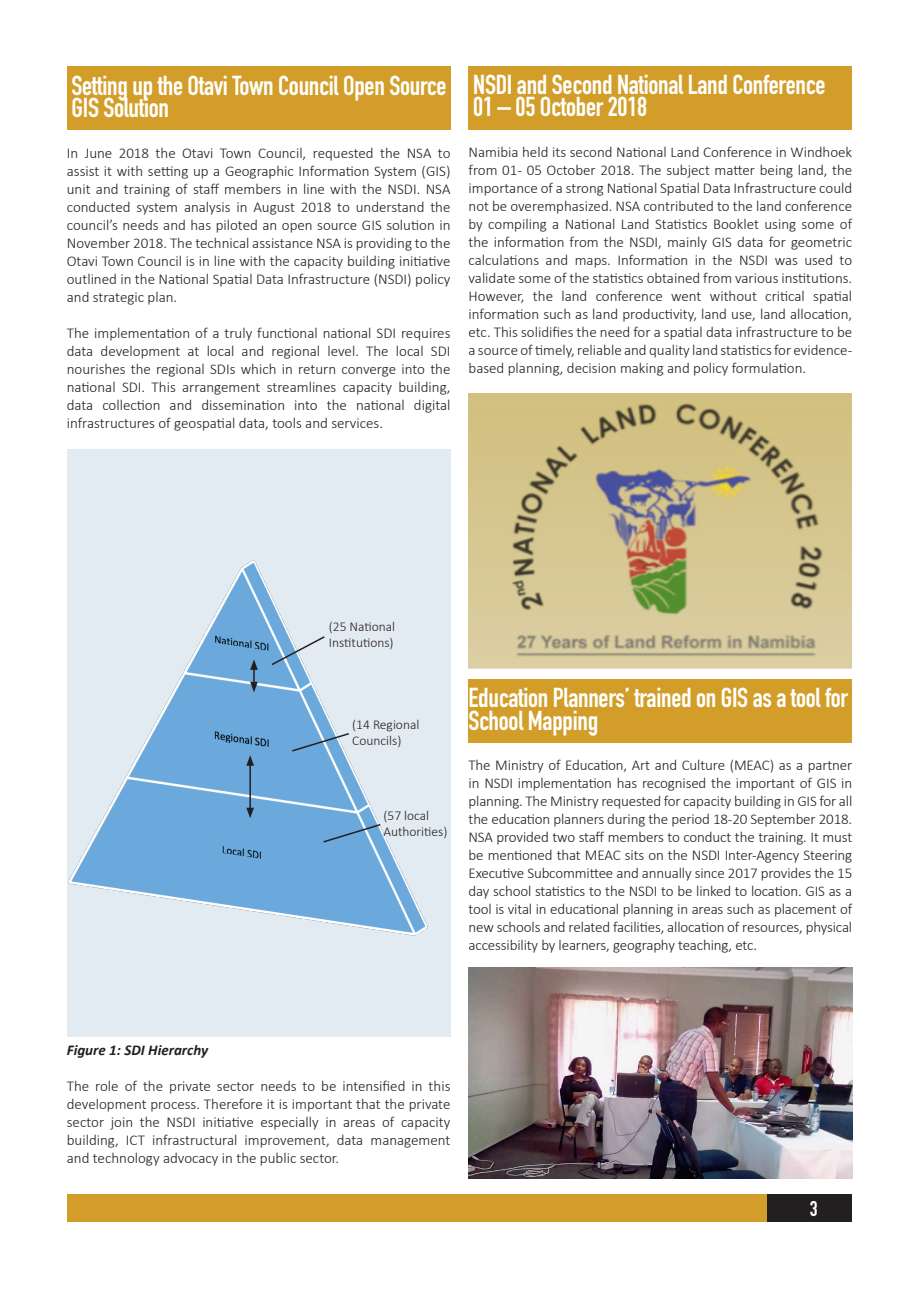
<style>
.page{position:relative;width:919px;height:1289px;background:#fff}
.page>*{position:absolute;margin:0;border:0;box-sizing:border-box;transform-origin:0 0}
.Heading{font:700 27px/22.5px "DIN Condensed";letter-spacing:-.01em;color:#fff}
.Heading-2{font:700 21px "DIN Condensed";color:#fff}
.Paragraph_Style_1{font:300 15px/18px "Calibri";color:#231f20;text-align:justify}
.Paragraph_Style_1-2{font:italic 700 15px "Calibri";color:#231f20}
.t1{font:300 13.5px/16.2px "Calibri";color:#231f20}
</style>
<div class="page">
<div style="left:468px;top:67px;width:384px;height:63px;background:#d29e29"></div>
<div style="left:67px;top:1194px;width:700px;height:28px;background:#d29e29"></div>
<div style="left:767px;top:1194px;width:85px;height:28px;background:#231f20"></div>
<img style="left:468px;top:394px;width:384px;height:274px">
<div style="left:468px;top:679px;width:384px;height:63px;background:#d29e29"></div>
<div style="left:67px;top:67px;width:383px;height:63px;background:#d29e29"></div>
<div style="left:67px;top:449px;width:383px;height:587px;background:#e3ebf2"></div>
<img style="left:68px;top:560px;width:360px;height:376px">
<svg style="left:250px;top:659px;width:8px;height:33px"></svg>
<hr style="left:249px;top:763px;width:2px;height:47px;background:#231f20">
<svg style="left:246px;top:755px;width:8px;height:10px"></svg>
<svg style="left:246px;top:807px;width:8px;height:11px"></svg>
<svg style="left:270px;top:635px;width:56px;height:31px"></svg>
<svg style="left:290px;top:731px;width:60px;height:21px"></svg>
<svg style="left:322px;top:822px;width:60px;height:21px"></svg>
<img style="left:468px;top:967px;width:384px;height:210px">
<p class="Heading" style="left:72px;top:74px;width:376px">Setting up the Otavi Town Council Open Source</p>
<p class="Heading" style="left:72px;top:97px;width:99px">GIS Solution</p>
<p class="Paragraph_Style_1" style="left:67px;top:143px;width:385px">In June 2018 the Otavi Town Council, requested the NSA to assist it with setting up a Geographic Information System (GIS) unit and training of staff members in line with the NSDI. NSA conducted system analysis in August 2018 to understand the council’s needs and has piloted an open source GIS solution in November 2018. The technical assistance NSA is providing to the Otavi Town Council is in line with the capacity building initiative outlined in the National Spatial Data Infrastructure (NSDI) policy and strategic plan.</p>
<p class="Paragraph_Style_1" style="left:67px;top:323px;width:385px">The implementation of a truly functional national SDI requires data development at local and regional level. The local SDI nourishes the regional SDIs which in return converge into the national SDI. This arrangement streamlines capacity building, data collection and dissemination into the national digital infrastructures of geospatial data, tools and services.</p>
<p class="Heading" style="left:473px;top:73px;width:353px">NSDI and Second National Land Conference</p>
<p class="Heading" style="left:473px;top:95px;width:175px">01 – 05 October 2018</p>
<p class="Paragraph_Style_1" style="left:468px;top:142px;width:385px">Namibia held its second National Land Conference in Windhoek from 01- 05 October 2018. The subject matter being land, the importance of a strong National Spatial Data Infrastructure could not be overemphasized. NSA contributed to the land conference by compiling a National Land Statistics Booklet using some of the information from the NSDI, mainly GIS data for geometric calculations and maps. Information in the NSDI was used to validate some of the statistics obtained from various institutions.</p>
<p class="Paragraph_Style_1" style="left:468px;top:286px;width:385px">However, the land conference went without critical spatial information such as land productivity, land use, land allocation, etc. This solidifies the need for a spatial data infrastructure to be a source of timely, reliable and quality land statistics for evidence&shy;based planning, decision making and policy formulation.</p>
<p class="t1" style="left:329px;top:618px;width:68px">(25 National<br>Institutions)</p>
<p class="t1" style="left:352px;top:715px;width:69px">(14 Regional<br>Councils)</p>
<p class="t1" style="left:383px;top:806px;width:66px">(57 local<br>Authorities)</p>
<p class="Heading" style="left:468px;top:686px;width:381px">Education Planners’ trained on GIS as a tool for<br>School Mapping</p>
<p class="Paragraph_Style_1" style="left:468px;top:755px;width:385px">The Ministry of Education, Art and Culture (MEAC) as a partner in NSDI implementation has recognised the important of GIS in planning. The Ministry requested for capacity building in GIS for all the education planners during the period 18-20 September 2018.<br>NSA provided two staff members to conduct the training. It must be mentioned that MEAC sits on the NSDI Inter-Agency Steering Executive Subcommittee and annually since 2017 provides the 15 day school statistics to the NSDI to be linked to location. GIS as a tool is vital in educational planning in areas such as placement of new schools and related facilities, allocation of resources, physical accessibility by learners, geography teaching, etc.</p>
<p class="Paragraph_Style_1-2" style="left:67px;top:1040px;width:143px">Figure 1: SDI Hierarchy</p>
<p class="Paragraph_Style_1" style="left:67px;top:1075px;width:385px">The role of the private sector needs to be intensified in this development process. Therefore it is important that the private sector join the NSDI initiative especially in areas of capacity building, ICT infrastructural improvement, data management and technology advocacy in the public sector.</p>
<p class="Heading-2" style="left:809px;top:1193px;width:9px">3</p>
</div>
